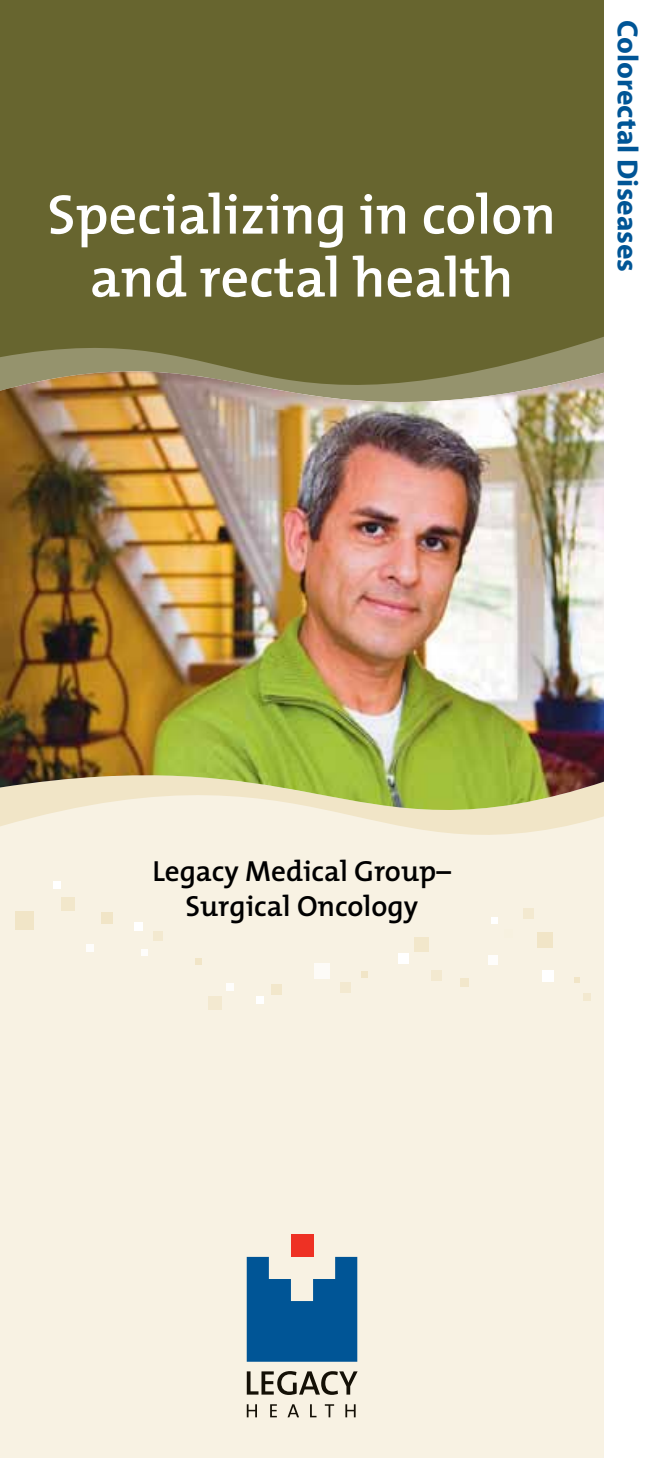
<style>
.page{position:relative;width:648px;height:1458px;background:#fff}
.page>*{position:absolute;margin:0;border:0;box-sizing:border-box;transform-origin:0 0}
.t1{font:600 56.25px/63px "The Mix";color:#fff;text-align:center}
.t2{font:600 29.25px/35.1px "The Mix";color:#000;text-align:center}
.t3{font:700 29.25px "Myriad Pro";color:#005596}
</style>
<div class="page">
<div style="left:0;top:703px;width:648px;height:755px;background:#f8f2e3"></div>
<div style="left:0;top:0;width:648px;height:454px;background:#67652f"></div>
<svg style="left:0;top:337px;width:604px;height:498px"></svg>
<img style="left:0;top:371px;width:604px;height:441px">
<div style="left:604px;top:0;width:44px;height:1458px;background:#fff"></div>
<div style="left:491px;top:917px;width:7px;height:7px;background:#fff"></div>
<svg style="left:575px;top:977px;width:5px;height:6px"></svg>
<div style="left:583px;top:994px;width:8px;height:7px;background:#f3e9d0"></div>
<div style="left:461px;top:979px;width:8px;height:8px;background:#f2e7cb"></div>
<div style="left:489px;top:955px;width:9px;height:10px;background:#fefdfb"></div>
<div style="left:537px;top:933px;width:16px;height:15px;background:#f1e5c7"></div>
<div style="left:543px;top:970px;width:11px;height:11px;background:#fff"></div>
<div style="left:431px;top:970px;width:10px;height:10px;background:#f3e9d0"></div>
<svg style="left:195px;top:958px;width:6px;height:6px"></svg>
<div style="left:415px;top:937px;width:14px;height:14px;background:#f2e7cb"></div>
<div style="left:399px;top:953px;width:10px;height:10px;background:#fff"></div>
<div style="left:361px;top:971px;width:7px;height:7px;background:#f1e5c7"></div>
<div style="left:272px;top:985px;width:10px;height:10px;background:#f2e7cb"></div>
<div style="left:256px;top:996px;width:8px;height:8px;background:#fff"></div>
<div style="left:208px;top:996px;width:14px;height:14px;background:#f3e9d0"></div>
<div style="left:226px;top:983px;width:8px;height:8px;background:#fefdfb"></div>
<div style="left:314px;top:963px;width:16px;height:16px;background:#fdfbf7"></div>
<div style="left:341px;top:982px;width:10px;height:11px;background:#f3e9d0"></div>
<div style="left:15px;top:911px;width:19px;height:19px;background:#f1e5c7"></div>
<div style="left:62px;top:897px;width:13px;height:13px;background:#f2e7cb"></div>
<div style="left:54px;top:881px;width:7px;height:8px;background:#fff"></div>
<div style="left:154px;top:932px;width:9px;height:9px;background:#f3e9d0"></div>
<svg style="left:141px;top:950px;width:6px;height:6px"></svg>
<div style="left:101px;top:913px;width:11px;height:11px;background:#f1e5c7"></div>
<div style="left:86px;top:944px;width:8px;height:8px;background:#fefdfb"></div>
<div style="left:134px;top:922px;width:8px;height:9px;background:#fff"></div>
<div style="left:523px;top:908px;width:10px;height:10px;background:#f3e9d0"></div>
<svg style="left:247px;top:1257px;width:110px;height:105px"></svg>
<div style="left:291px;top:1235px;width:22px;height:22px;background:#ee3124"></div>
<svg style="left:247px;top:1404px;width:10px;height:13px"></svg>
<svg style="left:270px;top:1404px;width:7px;height:13px"></svg>
<svg style="left:288px;top:1404px;width:11px;height:13px"></svg>
<svg style="left:310px;top:1404px;width:7px;height:13px"></svg>
<svg style="left:325px;top:1404px;width:9px;height:13px"></svg>
<svg style="left:345px;top:1404px;width:11px;height:13px"></svg>
<svg style="left:247px;top:1371px;width:111px;height:24px"></svg>
<h1 class="t1" style="left:47px;top:184px;width:510px">Specializing in colon and rectal health</h1>
<p class="t3" style="left:647px;top:20px;width:253px;rotate:90deg">Colorectal Diseases</p>
<p class="t2" style="left:152px;top:854px;width:300px">Legacy Medical Group–<br>Surgical Oncology</p>
</div>
